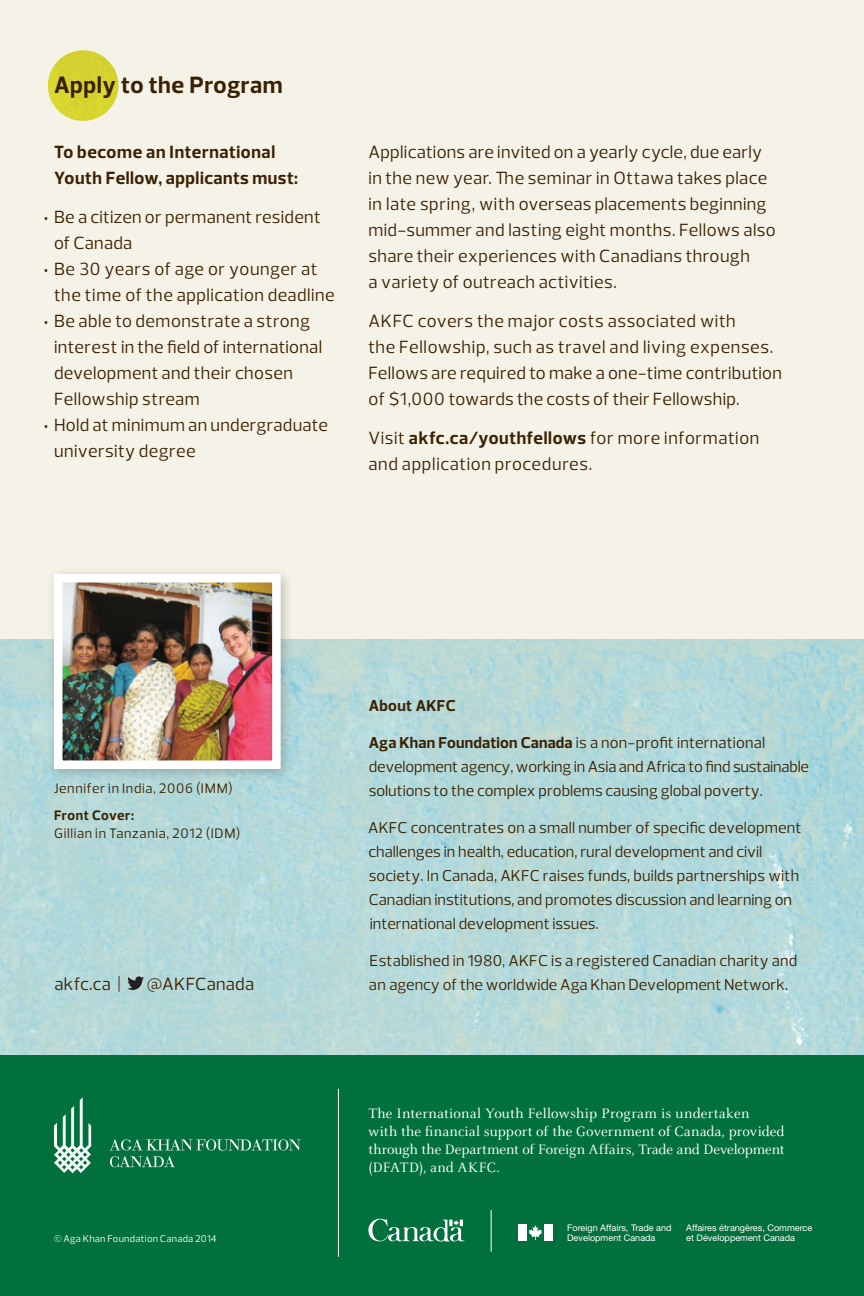
<style>
.page{position:relative;width:864px;height:1296px;background:#fff}
.page>*{position:absolute;margin:0;border:0;box-sizing:border-box;transform-origin:0 0}
.t1{font:700 24px "Prelo";letter-spacing:.025em;color:#3a2102}
.t2{font:18px/26px "Prelo";letter-spacing:.02em;color:#3a2102}
.t3{font:700 18px/26px "Prelo";letter-spacing:.03em;color:#3a2102}
.t4{font:16px/24px "Prelo";color:#3a2102}
.t5{font:700 16px "Prelo";letter-spacing:.02em;color:#3a2102}
.t6{font:15px/18px "Celeste";letter-spacing:.005em;color:#fff}
.t7{font:14px "Prelo";letter-spacing:.05em;color:#3a2102}
.t8{font:700 14px "Prelo";color:#3a2102}
.t9{font:10px "Prelo";letter-spacing:.03em;color:#fff}
.t10{font:9.2px/10.2px "Helvetica Neue";color:#fff}
.s1{font-weight:700}
</style>
<div class="page">
<div style="left:0;top:1055px;width:864px;height:241px;background:#00703d"></div>
<img style="left:0;top:639px;width:864px;height:416px">
<svg style="left:54px;top:1097px;width:37px;height:76px"></svg>
<svg style="left:110px;top:1139px;width:191px;height:28px"></svg>
<hr style="left:338px;top:1089px;width:1px;height:168px;background:#fff">
<hr style="left:491px;top:1210px;width:1px;height:42px;background:#fff">
<svg style="left:368px;top:1219px;width:96px;height:23px"></svg>
<div style="left:518px;top:1224px;width:8px;height:17px;background:#fff"></div>
<svg style="left:529px;top:1225px;width:13px;height:15px"></svg>
<div style="left:544px;top:1224px;width:9px;height:17px;background:#fff"></div>
<div style="left:0;top:0;width:864px;height:639px;background:#f5f2e7"></div>
<svg style="left:127px;top:976px;width:17px;height:14px"></svg>
<div style="left:46px;top:566px;width:248px;height:217px;background:#231f20;opacity:.25"></div>
<img style="left:50px;top:570px;width:235px;height:203px">
<div style="left:48px;top:50px;width:70px;height:71px;background:#d6d32f;border-radius:35px"></div>
<h1 class="t1" style="left:54px;top:70px;width:230px">Apply to the Program</h1>
<p class="t3" style="left:54px;top:139px;width:246px">To become an International<br>Youth Fellow, applicants must:</p>
<p class="t2" style="left:54px;top:204px;width:268px;text-indent:-10px"><span class="s1">•</span> Be a citizen or permanent resident of Canada</p>
<p class="t2" style="left:54px;top:256px;width:282px;text-indent:-10px"><span class="s1">•</span> Be 30 years of age or younger at the time of the application deadline</p>
<p class="t2" style="left:54px;top:308px;width:270px;text-indent:-10px"><span class="s1">•</span> Be able to demonstrate a strong interest in the field of international development and their chosen<br>Fellowship stream</p>
<p class="t2" style="left:54px;top:412px;width:275px;text-indent:-10px"><span class="s1">•</span> Hold at minimum an undergraduate university degree</p>
<p class="t2" style="left:368px;top:139px;width:409px">Applications are invited on a yearly cycle, due early in the new year. The seminar in Ottawa takes place in late spring, with overseas placements beginning mid-summer and lasting eight months. Fellows also share their experiences with Canadians through<br>a variety of outreach activities.</p>
<p class="t2" style="left:368px;top:308px;width:415px">AKFC covers the major costs associated with<br>the Fellowship, such as travel and living expenses.<br>Fellows are required to make a one-time contribution of $1,000 towards the costs of their Fellowship.</p>
<p class="t2" style="left:368px;top:425px;width:393px">Visit <span class="s1">akfc.ca/youthfellows</span> for more information and application procedures.</p>
<p class="t7" style="left:54px;top:779px;width:180px">Jennifer in India, 2006 (IMM)</p>
<p class="t8" style="left:54px;top:806px;width:82px">Front Cover:</p>
<p class="t7" style="left:54px;top:824px;width:188px">Gillian in Tanzania, 2012 (IDM)</p>
<p class="t5" style="left:369px;top:696px;width:88px">About AKFC</p>
<p class="t4" style="left:369px;top:731px;width:442px"><span class="s1">Aga Khan Foundation Canada</span> is a non-profit international development agency, working in Asia and Africa to find sustainable solutions to the complex problems causing global poverty.</p>
<p class="t4" style="left:368px;top:816px;width:435px">AKFC concentrates on a small number of specific development challenges in health, education, rural development and civil society. In Canada, AKFC raises funds, builds partnerships with Canadian institutions, and promotes discussion and learning on international development issues.</p>
<p class="t4" style="left:370px;top:949px;width:429px">Established in 1980, AKFC is a registered Canadian charity and</p>
<p class="t2" style="left:54px;top:971px;width:68px">akfc.ca |</p>
<p class="t2" style="left:147px;top:971px;width:108px">@AKFCanada</p>
<p class="t4" style="left:369px;top:973px;width:421px">an agency of the worldwide Aga Khan Development Network.</p>
<p class="t9" style="left:54px;top:1233px;width:164px">© Aga Khan Foundation Canada 2014</p>
<p class="t6" style="left:368px;top:1105px;width:418px">The International Youth Fellowship Program is undertaken<br>with the financial support of the Government of Canada, provided through the Department of Foreign Affairs, Trade and Development (DFATD), and AKFC.</p>
<p class="t10" style="left:567px;top:1222px;width:106px">Foreign Affairs, Trade and<br>Development Canada</p>
<p class="t10" style="left:686px;top:1222px;width:128px">Affaires étrangères, Commerce et Développement Canada</p>
</div>
